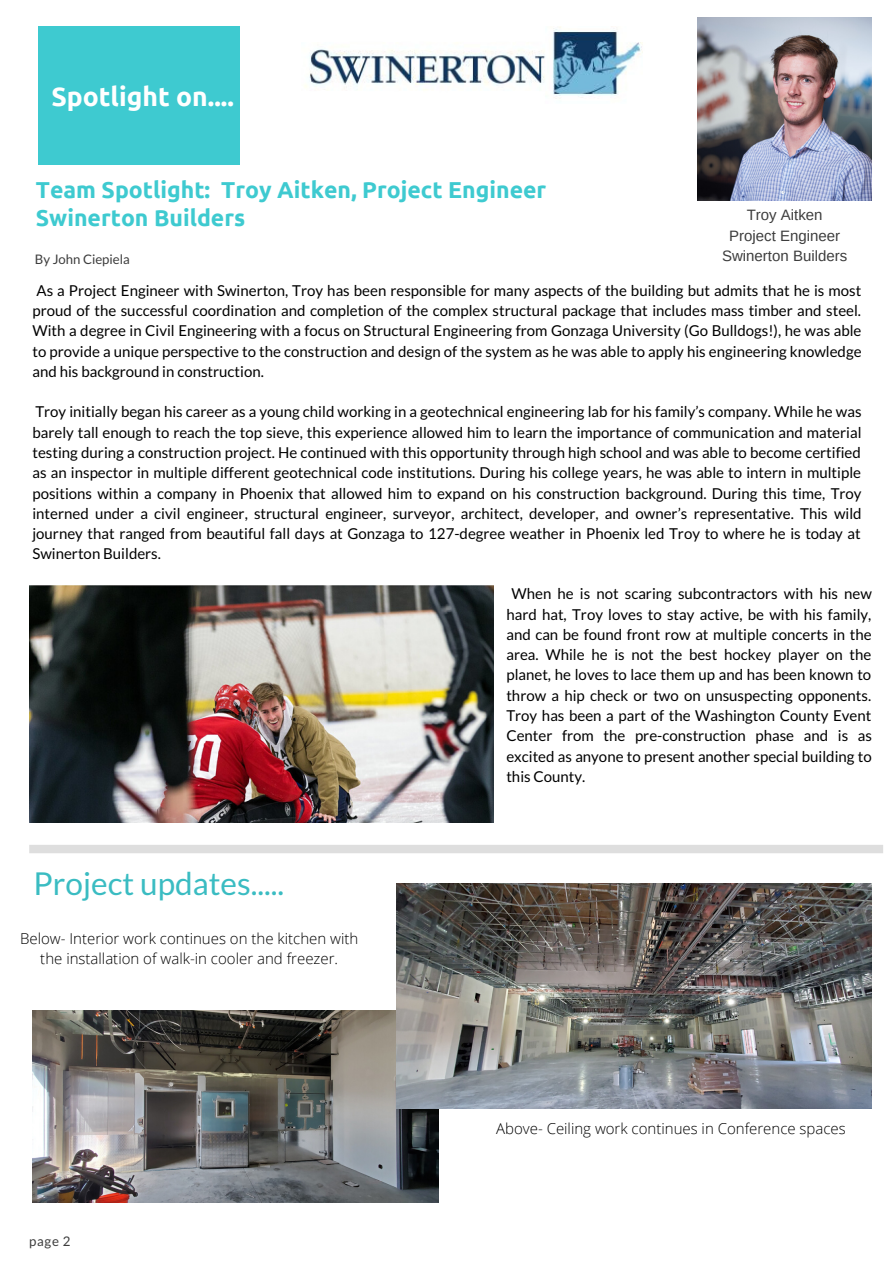
<style>
.page{position:relative;width:894px;height:1264px;background:#fff}
.page>*{position:absolute;margin:0;border:0;box-sizing:border-box;transform-origin:0 0}
.t1{font:31.5px "Lato";color:#3abcc2}
.t2{font:700 26.55px "Ubuntu";color:#fff}
.t3{font:700 23.1px/27.9px "Ubuntu";color:#3ecad0}
.t4{font:15px/20.2px "Lato";color:#000;text-align:justify}
.t5{font:300 15px/20.2px "Open Sans";color:#000;text-align:center}
.t6{font:15px/20.2px "Arimo";color:#3d3d3d;text-align:center}
.t7{font:13.2px "Lato";color:#3d3d3d}
</style>
<div class="page">
<div style="left:38px;top:26px;width:202px;height:139px;background:#3ecad0"></div>
<div style="left:29px;top:845px;width:853px;height:8px;background:#dedede"></div>
<img style="left:697px;top:17px;width:174px;height:184px">
<img style="left:305px;top:26px;width:338px;height:72px">
<img style="left:29px;top:585px;width:464px;height:237px">
<img style="left:32px;top:1010px;width:406px;height:192px">
<img style="left:396px;top:883px;width:475px;height:225px">
<h2 class="t2" style="left:51px;top:81px;width:184px">Spotlight on....</h2>
<h3 class="t3" style="left:36px;top:176px;width:511px">Team Spotlight: Troy Aitken, Project Engineer<br>Swinerton Builders</h3>
<p class="t7" style="left:35px;top:251px;width:96px">By John Ciepiela</p>
<p class="t4" style="left:32px;top:280px;width:830px">As a Project Engineer with Swinerton, Troy has been responsible for many aspects of the building but admits that he is most proud of the successful coordination and completion of the complex structural package that includes mass timber and steel.<br>With a degree in Civil Engineering with a focus on Structural Engineering from Gonzaga University (Go Bulldogs!), he was able to provide a unique perspective to the construction and design of the system as he was able to apply his engineering knowledge and his background in construction.</p>
<p class="t4" style="left:32px;top:401px;width:830px">Troy initially began his career as a young child working in a geotechnical engineering lab for his family’s company. While he was barely tall enough to reach the top sieve, this experience allowed him to learn the importance of communication and material testing during a construction project. He continued with this opportunity through high school and was able to become certified as an inspector in multiple different geotechnical code institutions. During his college years, he was able to intern in multiple positions within a company in Phoenix that allowed him to expand on his construction background. During this time, Troy interned under a civil engineer, structural engineer, surveyor, architect, developer, and owner’s representative. This wild journey that ranged from beautiful fall days at Gonzaga to 127-degree weather in Phoenix led Troy to where he is today at Swinerton Builders.</p>
<p class="t6" style="left:721px;top:205px;width:127px">Troy Aitken<br>Project Engineer<br>Swinerton Builders</p>
<h1 class="t1" style="left:34px;top:864px;width:252px">Project updates.....</h1>
<p class="t5" style="left:20px;top:927px;width:340px">Below- Interior work continues on the kitchen with the installation of walk-in cooler and freezer.</p>
<p class="t7" style="left:29px;top:1232px;width:43px">page 2</p>
<p class="t4" style="left:506px;top:583px;width:367px;text-indent:5px">When he is not scaring subcontractors with his new hard hat, Troy loves to stay active, be with his family, and can be found front row at multiple concerts in the area. While he is not the best hockey player on the planet, he loves to lace them up and has been known to throw a hip check or two on unsuspecting opponents.<br>Troy has been a part of the Washington County Event Center from the pre-construction phase and is as excited as anyone to present another special building to this County.</p>
<p class="t5" style="left:496px;top:1117px;width:351px">Above- Ceiling work continues in Conference spaces</p>
</div>
